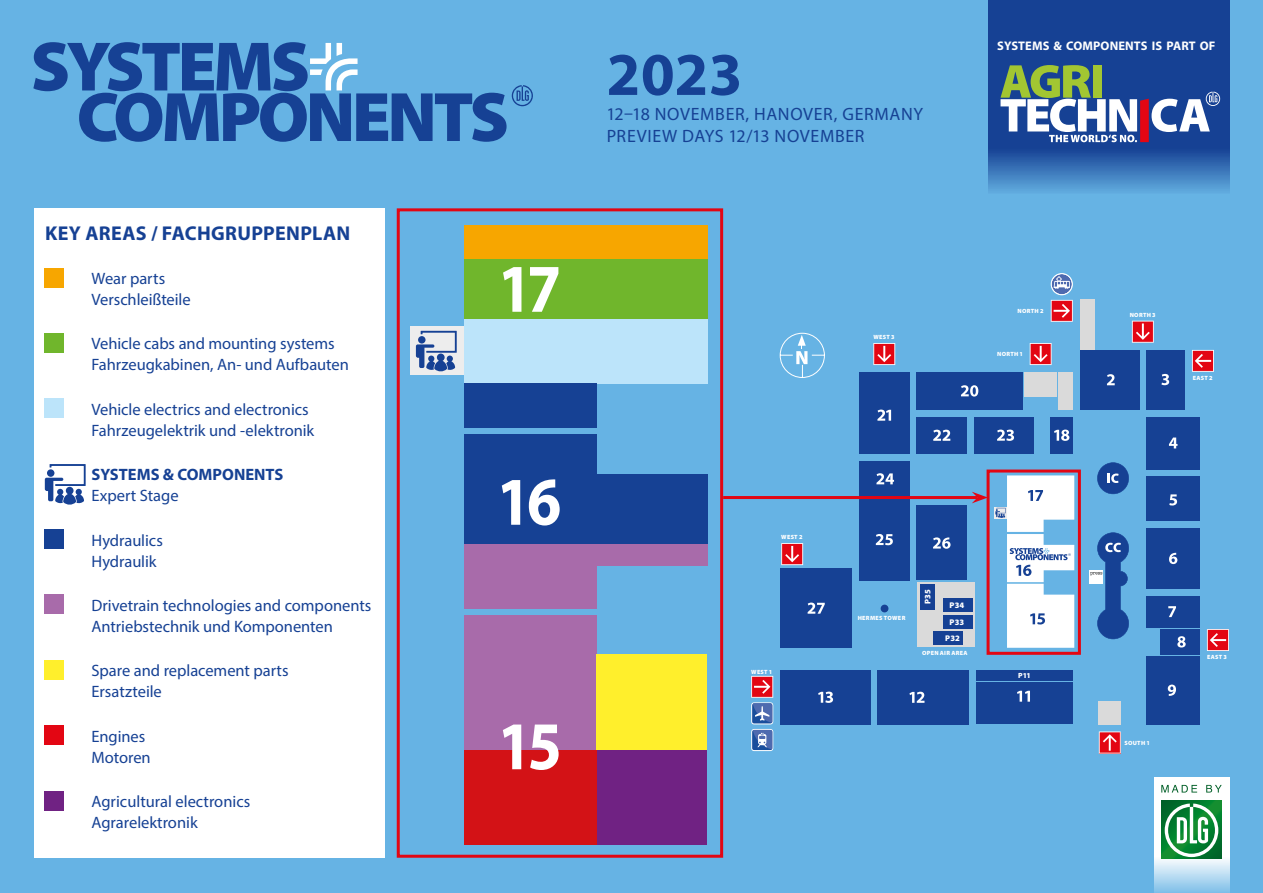
<style>
.page{position:relative;width:1263px;height:893px;background:#66b3e4}
.page>*{position:absolute;margin:0;border:0;box-sizing:border-box;transform-origin:0 0}
.t1{font:700 61.05px "Myriad Pro";color:#164194}
.t2{font:700 20.1px "Myriad Pro";letter-spacing:.02em;color:#164194}
.t3{font:17.85px/21.6px "Myriad Pro";letter-spacing:.035em;color:#164194}
.t4{font:16.5px/21px "Myriad Pro";color:#164194}
.t5{font:700 16.5px "Myriad Pro";color:#164194}
.t6{font:700 12.45px "Myriad Pro";letter-spacing:.01em;color:#fff}
.t7{font:900 8.25px "Myriad Pro";letter-spacing:.015em;color:#fff}
.t8{font:900 7.5px "Myriad Pro";color:#fff}
.t9{font:900 6.15px "Myriad Pro";letter-spacing:.045em;color:#fff}
</style>
<div class="page">
<div style="left:34px;top:208px;width:351px;height:650px;background:#fff"></div>
<div style="left:45px;top:268px;width:19px;height:19px;background:#f7a600"></div>
<div style="left:45px;top:333px;width:19px;height:19px;background:#70b62c"></div>
<div style="left:45px;top:399px;width:19px;height:19px;background:#bce4fa"></div>
<div style="left:45px;top:529px;width:19px;height:20px;background:#164194"></div>
<div style="left:45px;top:595px;width:19px;height:19px;background:#a86baa"></div>
<div style="left:45px;top:660px;width:19px;height:19px;background:#ffef2c"></div>
<div style="left:45px;top:726px;width:19px;height:19px;background:#e30613"></div>
<div style="left:45px;top:791px;width:19px;height:19px;background:#702283"></div>
<div style="left:917px;top:506px;width:50px;height:74px;background:#164194"></div>
<div style="left:780px;top:670px;width:90px;height:54px;background:#164194"></div>
<div style="left:780px;top:569px;width:72px;height:79px;background:#164194"></div>
<div style="left:859px;top:498px;width:50px;height:82px;background:#164194"></div>
<div style="left:859px;top:461px;width:50px;height:36px;background:#164194"></div>
<div style="left:859px;top:372px;width:50px;height:82px;background:#164194"></div>
<div style="left:917px;top:417px;width:50px;height:37px;background:#164194"></div>
<div style="left:974px;top:417px;width:59px;height:37px;background:#164194"></div>
<div style="left:1051px;top:417px;width:22px;height:37px;background:#164194"></div>
<div style="left:917px;top:372px;width:106px;height:38px;background:#164194"></div>
<div style="left:1024px;top:372px;width:33px;height:25px;background:#dadada"></div>
<div style="left:1059px;top:372px;width:14px;height:38px;background:#dadada"></div>
<div style="left:1080px;top:350px;width:59px;height:60px;background:#164194"></div>
<div style="left:1080px;top:300px;width:14px;height:50px;background:#dadada"></div>
<div style="left:1147px;top:350px;width:38px;height:60px;background:#164194"></div>
<div style="left:1147px;top:417px;width:53px;height:52px;background:#164194"></div>
<div style="left:1147px;top:477px;width:53px;height:44px;background:#164194"></div>
<div style="left:1147px;top:528px;width:53px;height:61px;background:#164194"></div>
<div style="left:1147px;top:596px;width:53px;height:31px;background:#164194"></div>
<div style="left:1161px;top:629px;width:39px;height:26px;background:#164194"></div>
<div style="left:1147px;top:656px;width:53px;height:68px;background:#164194"></div>
<div style="left:1098px;top:701px;width:23px;height:23px;background:#dadada"></div>
<div style="left:878px;top:670px;width:91px;height:54px;background:#164194"></div>
<div style="left:881px;top:605px;width:7px;height:7px;background:#164194;border-radius:50%"></div>
<svg style="left:877px;top:410px;width:14px;height:11px"></svg>
<svg style="left:961px;top:385px;width:17px;height:12px"></svg>
<svg style="left:933px;top:430px;width:17px;height:11px"></svg>
<svg style="left:997px;top:430px;width:17px;height:11px"></svg>
<svg style="left:1054px;top:430px;width:15px;height:11px"></svg>
<svg style="left:1107px;top:374px;width:8px;height:11px"></svg>
<svg style="left:1161px;top:374px;width:8px;height:11px"></svg>
<svg style="left:1169px;top:438px;width:8px;height:10px"></svg>
<svg style="left:1169px;top:494px;width:8px;height:11px"></svg>
<svg style="left:1097px;top:462px;width:32px;height:32px"></svg>
<div style="left:1089px;top:570px;width:14px;height:13px;background:#fff"></div>
<svg style="left:1169px;top:553px;width:8px;height:11px"></svg>
<svg style="left:1168px;top:606px;width:8px;height:11px"></svg>
<svg style="left:1177px;top:636px;width:9px;height:11px"></svg>
<svg style="left:1168px;top:685px;width:8px;height:11px"></svg>
<svg style="left:876px;top:534px;width:17px;height:11px"></svg>
<svg style="left:933px;top:537px;width:17px;height:12px"></svg>
<svg style="left:876px;top:473px;width:18px;height:11px"></svg>
<svg style="left:909px;top:692px;width:15px;height:11px"></svg>
<svg style="left:818px;top:692px;width:15px;height:11px"></svg>
<svg style="left:808px;top:603px;width:17px;height:11px"></svg>
<svg style="left:779px;top:332px;width:46px;height:46px"></svg>
<svg style="left:781px;top:543px;width:22px;height:22px"></svg>
<svg style="left:1099px;top:731px;width:22px;height:22px"></svg>
<svg style="left:1207px;top:629px;width:22px;height:22px"></svg>
<svg style="left:1192px;top:350px;width:22px;height:22px"></svg>
<svg style="left:1132px;top:321px;width:22px;height:22px"></svg>
<svg style="left:1030px;top:343px;width:21px;height:22px"></svg>
<svg style="left:1051px;top:300px;width:22px;height:22px"></svg>
<svg style="left:873px;top:343px;width:22px;height:22px"></svg>
<svg style="left:1090px;top:532px;width:39px;height:107px"></svg>
<svg style="left:751px;top:676px;width:23px;height:75px;background:#907fa7"></svg>
<div style="left:1051px;top:274px;width:21px;height:21px;background:#e7f2fa;border-radius:50%"></div>
<svg style="left:1052px;top:275px;width:19px;height:19px"></svg>
<div style="left:1051px;top:273px;width:22px;height:22px;border:1px solid #fff;border-radius:50%"></div>
<div style="left:917px;top:582px;width:57px;height:64px;background:#dadada"></div>
<div style="left:920px;top:584px;width:15px;height:25px;background:#164194"></div>
<div style="left:933px;top:632px;width:29px;height:13px;background:#164194"></div>
<div style="left:943px;top:615px;width:29px;height:13px;background:#164194"></div>
<div style="left:943px;top:598px;width:29px;height:13px;background:#164194"></div>
<hr style="left:723px;top:496px;width:254px;height:3px;background:#e30613">
<svg style="left:972px;top:492px;width:14px;height:11px"></svg>
<div style="left:411px;top:326px;width:53px;height:48px;background:#ededed"></div>
<div style="left:464px;top:225px;width:243px;height:35px;background:#f7a600"></div>
<div style="left:464px;top:259px;width:243px;height:61px;background:#70b62c"></div>
<div style="left:464px;top:319px;width:243px;height:64px;background:#bce4fa"></div>
<div style="left:534px;top:474px;width:173px;height:78px;background:#164194"></div>
<div style="left:464px;top:615px;width:132px;height:135px;background:#a86baa"></div>
<div style="left:464px;top:552px;width:132px;height:57px;background:#a86baa"></div>
<div style="left:464px;top:434px;width:132px;height:118px;background:#164194"></div>
<div style="left:464px;top:383px;width:132px;height:45px;background:#164194"></div>
<div style="left:596px;top:750px;width:111px;height:94px;background:#702283"></div>
<div style="left:596px;top:655px;width:111px;height:95px;background:#ffef2c"></div>
<div style="left:464px;top:750px;width:132px;height:94px;background:#d31216"></div>
<svg style="left:503px;top:267px;width:18px;height:45px"></svg>
<svg style="left:530px;top:267px;width:28px;height:45px"></svg>
<svg style="left:503px;top:724px;width:18px;height:45px"></svg>
<svg style="left:530px;top:724px;width:29px;height:46px"></svg>
<svg style="left:502px;top:480px;width:18px;height:45px"></svg>
<svg style="left:529px;top:479px;width:31px;height:46px"></svg>
<div style="left:986px;top:469px;width:95px;height:186px;border:3px solid #e30613"></div>
<div style="left:397px;top:208px;width:326px;height:650px;border:3px solid #e30613"></div>
<div style="left:994px;top:507px;width:31px;height:12px;background:#ededed"></div>
<svg style="left:988px;top:0;width:241px;height:191px;background:#2253a0"></svg>
<svg style="left:1000px;top:65px;width:220px;height:77px;background:#667f9e"></svg>
<svg style="left:33px;top:42px;width:473px;height:100px"></svg>
<svg style="left:512px;top:85px;width:21px;height:21px"></svg>
<svg style="left:1154px;top:777px;width:75px;height:116px;background:#d8ebf7"></svg>
<svg style="left:1161px;top:800px;width:61px;height:59px"></svg>
<svg style="left:1165px;top:803px;width:53px;height:54px;background:#5ead78"></svg>
<svg style="left:1161px;top:785px;width:61px;height:7px"></svg>
<svg style="left:45px;top:464px;width:41px;height:41px"></svg>
<svg style="left:416px;top:331px;width:41px;height:41px"></svg>
<svg style="left:995px;top:475px;width:79px;height:173px"></svg>
<div style="left:464px;top:544px;width:243px;height:22px;background:#a86baa"></div>
<div style="left:976px;top:682px;width:97px;height:42px;background:#164194"></div>
<div style="left:976px;top:670px;width:97px;height:11px;background:#164194"></div>
<svg style="left:1017px;top:691px;width:13px;height:11px"></svg>
<p class="t2" style="left:45px;top:220px;width:307px">KEY AREAS / FACHGRUPPENPLAN</p>
<p class="t4" style="left:92px;top:268px;width:101px">Wear parts<br>Verschleißteile</p>
<p class="t4" style="left:92px;top:333px;width:259px">Vehicle cabs and mounting systems<br>Fahrzeugkabinen, An- und Aufbauten</p>
<p class="t4" style="left:92px;top:399px;width:224px">Vehicle electrics and electronics<br>Fahrzeugelektrik und -elektronik</p>
<p class="t5" style="left:92px;top:464px;width:193px">SYSTEMS &amp; COMPONENTS</p>
<p class="t4" style="left:92px;top:485px;width:89px">Expert Stage</p>
<p class="t4" style="left:92px;top:529px;width:73px">Hydraulics<br>Hydraulik</p>
<p class="t4" style="left:92px;top:595px;width:281px">Drivetrain technologies and components<br>Antriebstechnik und Komponenten</p>
<p class="t4" style="left:92px;top:660px;width:199px">Spare and replacement parts<br>Ersatzteile</p>
<p class="t4" style="left:92px;top:725px;width:61px">Engines<br>Motoren</p>
<p class="t4" style="left:92px;top:791px;width:160px">Agricultural electronics<br>Agrarelektronik</p>
<h1 class="t1" style="left:606px;top:35px;width:137px">2023</h1>
<p class="t3" style="left:606px;top:103px;width:318px">12–18 NOVEMBER, HANOVER, GERMANY<br>PREVIEW DAYS 12/13 NOVEMBER</p>
<p class="t6" style="left:997px;top:38px;width:220px">SYSTEMS &amp; COMPONENTS IS PART OF</p>
<p class="t9" style="left:873px;top:333px;width:23px">WEST 3</p>
<p class="t9" style="left:1017px;top:307px;width:28px">NORTH 2</p>
<p class="t9" style="left:997px;top:350px;width:28px">NORTH 1</p>
<p class="t9" style="left:781px;top:533px;width:23px">WEST 2</p>
<p class="t9" style="left:751px;top:668px;width:23px">WEST 1</p>
<p class="t9" style="left:858px;top:614px;width:49px">HERMES TOWER</p>
<p class="t7" style="left:922px;top:604px;width:16px;rotate:-90deg">P35</p>
<p class="t7" style="left:949px;top:599px;width:16px">P34</p>
<p class="t7" style="left:950px;top:616px;width:16px">P33</p>
<p class="t7" style="left:945px;top:633px;width:16px">P32</p>
<p class="t9" style="left:922px;top:648px;width:47px">OPEN AIR AREA</p>
<p class="t8" style="left:1018px;top:671px;width:14px">P11</p>
<p class="t9" style="left:1130px;top:311px;width:28px">NORTH 3</p>
<p class="t9" style="left:1193px;top:373px;width:21px">EAST 2</p>
<p class="t9" style="left:1124px;top:738px;width:27px">SOUTH 1</p>
<p class="t9" style="left:1207px;top:653px;width:21px">EAST 3</p>
</div>
